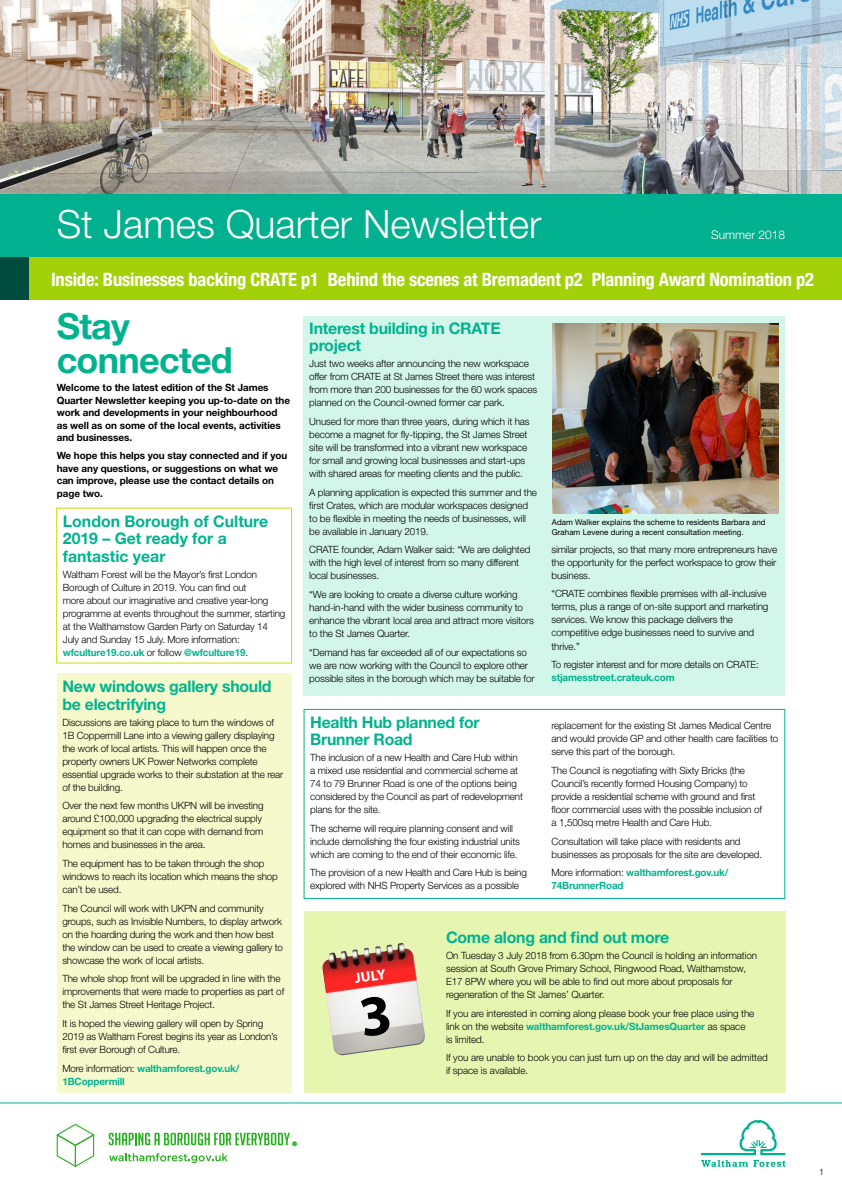
<style>
.page{position:relative;width:842px;height:1191px;background:#fff}
.page>*{position:absolute;margin:0;border:0;box-sizing:border-box;transform-origin:0 0}
.t1{font:300 39px "Helvetica Neue LT";color:#fff}
.t2{font:700 36px/34px "Helvetica Neue LT";letter-spacing:-.02em;color:#00b38f}
.t3{font:700 condensed 18.5px "Helvetica Neue LT";letter-spacing:-.01em;color:#fff}
.t4{font:700 16px/17px "Helvetica Neue LT";letter-spacing:-.015em;color:#00b38f}
.t5{font:700 14.4px "Myriad Pro";color:#fff}
.t6{font:300 12px "Helvetica Neue LT";color:#fff}
.t7{font:300 10px/13px "Helvetica Neue LT";letter-spacing:-.015em;color:#000}
.t8{font:700 10px/12.5px "Helvetica Neue LT";letter-spacing:-.005em;color:#000}
.t9{font:700 10px/13px "Helvetica Neue LT";letter-spacing:-.015em;color:#00b38f}
.t10{font:300 9px "Helvetica Neue LT";color:#000}
.t11{font:8px/9.6px "Helvetica Neue LT";color:#000}
.s1{font-weight:700;color:#00b38f}
.s2{font-weight:300;color:#000}
</style>
<div class="page">
<div style="left:304px;top:709px;width:481px;height:190px;border:1px solid #00b38f"></div>
<img style="left:0;top:0;width:842px;height:194px">
<div style="left:0;top:194px;width:842px;height:64px;background:#00b08e"></div>
<svg style="left:701px;top:1120px;width:84px;height:46px"></svg>
<hr style="left:0;top:1102px;width:842px;height:1px;background:#00b08e">
<svg style="left:57px;top:1123px;width:37px;height:43px"></svg>
<svg style="left:109px;top:1153px;width:119px;height:10px"></svg>
<svg style="left:109px;top:1132px;width:188px;height:14px"></svg>
<div style="left:57px;top:673px;width:235px;height:420px;background:#f6f9cb"></div>
<div style="left:56px;top:507px;width:236px;height:156px;border:1px solid #cddc00"></div>
<div style="left:304px;top:316px;width:481px;height:380px;background:#d3f6ea"></div>
<div style="left:28px;top:257px;width:814px;height:43px;background:#a3d109"></div>
<div style="left:0;top:257px;width:28px;height:43px;background:#004c3f"></div>
<div style="left:304px;top:911px;width:481px;height:182px;background:#e6f6b1"></div>
<img style="left:322px;top:943px;width:103px;height:113px">
<img style="left:553px;top:323px;width:225px;height:190px">
<svg style="left:359px;top:995px;width:32px;height:42px"></svg>
<h1 class="t1" style="left:57px;top:200px;width:486px">St James Quarter Newsletter</h1>
<p class="t6" style="left:711px;top:227px;width:76px">Summer 2018</p>
<h3 class="t3" style="left:51px;top:268px;width:764px">Inside: Businesses backing CRATE p1 Behind the scenes at Bremadent p2 Planning Award Nomination p2</h3>
<h2 class="t2" style="left:57px;top:308px;width:178px">Stay connected</h2>
<p class="t8" style="left:57px;top:381px;width:235px">Welcome to the latest edition of the St James Quarter Newsletter keeping you up-to-date on the work and developments in your neighbourhood as well as on some of the local events, activities and businesses.</p>
<p class="t8" style="left:57px;top:449px;width:232px">We hope this helps you stay connected and if you have any questions, or suggestions on what we can improve, please use the contact details on page two.</p>
<h3 class="t4" style="left:63px;top:512px;width:207px;line-height:17.5px">London Borough of Culture<br>2019 – Get ready for a fantastic year</h3>
<p class="t7" style="left:63px;top:567px;width:224px">Waltham Forest will be the Mayor’s first London Borough of Culture in 2019. You can find out<br>more about our imaginative and creative year-long programme at events throughout the summer, starting at the Walthamstow Garden Party on Saturday 14<br>July and Sunday 15 July. More information: <span class="s1">wfculture19.co.uk</span> or follow <span class="s1">@wfculture19</span>.</p>
<h3 class="t4" style="left:62px;top:676px;width:211px;line-height:18px">New windows gallery should be electrifying</h3>
<p class="t7" style="left:62px;top:715px;width:222px">Discussions are taking place to turn the windows of 1B Coppermill Lane into a viewing gallery displaying the work of local artists. This will happen once the property owners UK Power Networks complete essential upgrade works to their substation at the rear of the building.</p>
<p class="t7" style="left:62px;top:799px;width:203px">Over the next few months UKPN will be investing around £100,000 upgrading the electrical supply equipment so that it can cope with demand from homes and businesses in the area.</p>
<p class="t7" style="left:62px;top:856px;width:217px">The equipment has to be taken through the shop windows to reach its location which means the shop can’t be used.</p>
<p class="t7" style="left:62px;top:901px;width:222px">The Council will work with UKPN and community groups, such as Invisible Numbers, to display artwork on the hoarding during the work and then how best the window can be used to create a viewing gallery to showcase the work of local artists.</p>
<p class="t7" style="left:62px;top:972px;width:223px">The whole shop front will be upgraded in line with the improvements that were made to properties as part of the St James Street Heritage Project.</p>
<p class="t7" style="left:62px;top:1016px;width:217px">It is hoped the viewing gallery will open by Spring<br>2019 as Waltham Forest begins its year as London’s first ever Borough of Culture.</p>
<p class="t9" style="left:62px;top:1061px;width:178px"><span class="s2">More information:</span> walthamforest.gov.uk/<br>1BCoppermill</p>
<h3 class="t4" style="left:309px;top:320px;width:193px">Interest building in CRATE project</h3>
<p class="t7" style="left:309px;top:357px;width:230px">Just two weeks after announcing the new workspace offer from CRATE at St James Street there was interest from more than 200 businesses for the 60 work spaces planned on the Council-owned former car park.</p>
<p class="t7" style="left:309px;top:414px;width:222px">Unused for more than three years, during which it has become a magnet for fly-tipping, the St James Street site will be transformed into a vibrant new workspace for small and growing local businesses and start-ups with shared areas for meeting clients and the public.</p>
<p class="t7" style="left:309px;top:485px;width:229px">A planning application is expected this summer and the first Crates, which are modular workspaces designed to be flexible in meeting the needs of businesses, will be available in January 2019.</p>
<p class="t7" style="left:309px;top:543px;width:223px">CRATE founder, Adam Walker said: “We are delighted with the high level of interest from so many different local businesses.</p>
<p class="t7" style="left:309px;top:587px;width:226px">“We are looking to create a diverse culture working hand-in-hand with the wider business community to enhance the vibrant local area and attract more visitors to the St James Quarter.</p>
<p class="t7" style="left:309px;top:645px;width:227px">“Demand has far exceeded all of our expectations so we are now working with the Council to explore other possible sites in the borough which may be suitable for</p>
<h3 class="t4" style="left:310px;top:713px;width:171px">Health Hub planned for<br>Brunner Road</h3>
<p class="t7" style="left:310px;top:750px;width:214px">The inclusion of a new Health and Care Hub within a mixed use residential and commercial scheme at 74 to 79 Brunner Road is one of the options being considered by the Council as part of redevelopment plans for the site.</p>
<p class="t7" style="left:310px;top:821px;width:211px">The scheme will require planning consent and will include demolishing the four existing industrial units which are coming to the end of their economic life.</p>
<p class="t7" style="left:310px;top:866px;width:218px">The provision of a new Health and Care Hub is being explored with NHS Property Services as a possible</p>
<p class="t11" style="left:552px;top:517px;width:215px">Adam Walker explains the scheme to residents Barbara and<br>Graham Levene during a recent consultation meeting.</p>
<p class="t7" style="left:551px;top:542px;width:227px;text-align:justify">similar projects, so that many more entrepreneurs have the opportunity for the perfect workspace to grow their business.</p>
<p class="t7" style="left:551px;top:587px;width:218px">“CRATE combines flexible premises with all-inclusive terms, plus a range of on-site support and marketing services. We know this package delivers the competitive edge businesses need to survive and thrive.”</p>
<p class="t7" style="left:551px;top:658px;width:209px">To register interest and for more details on CRATE:</p>
<p class="t9" style="left:551px;top:671px;width:125px">stjamesstreet.crateuk.com</p>
<p class="t7" style="left:551px;top:719px;width:228px">replacement for the existing St James Medical Centre and would provide GP and other health care facilities to serve this part of the borough.</p>
<p class="t7" style="left:551px;top:763px;width:212px">The Council is negotiating with Sixty Bricks (the Council’s recently formed Housing Company) to provide a residential scheme with ground and first floor commercial uses with the possible inclusion of a 1,500sq metre Health and Care Hub.</p>
<p class="t7" style="left:551px;top:834px;width:212px">Consultation will take place with residents and businesses as proposals for the site are developed.</p>
<p class="t9" style="left:551px;top:866px;width:178px"><span class="s2">More information:</span> walthamforest.gov.uk/<br>74BrunnerRoad</p>
<h3 class="t5" style="left:353px;top:968px;width:33px;rotate:-8deg">JULY</h3>
<h3 class="t4" style="left:446px;top:928px;width:225px">Come along and find out more</h3>
<p class="t7" style="left:446px;top:948px;width:313px">On Tuesday 3 July 2018 from 6.30pm the Council is holding an information session at South Grove Primary School, Ringwood Road, Walthamstow, E17 8PW where you will be able to find out more about proposals for regeneration of the St James’ Quarter.</p>
<p class="t7" style="left:446px;top:1006px;width:310px">If you are interested in coming along please book your free place using the link on the website <span class="s1">walthamforest.gov.uk/StJamesQuarter</span> as space is limited.</p>
<p class="t7" style="left:446px;top:1051px;width:323px">If you are unable to book you can just turn up on the day and will be admitted if space is available.</p>
<p class="t10" style="left:819px;top:1166px;width:6px">1</p>
</div>
